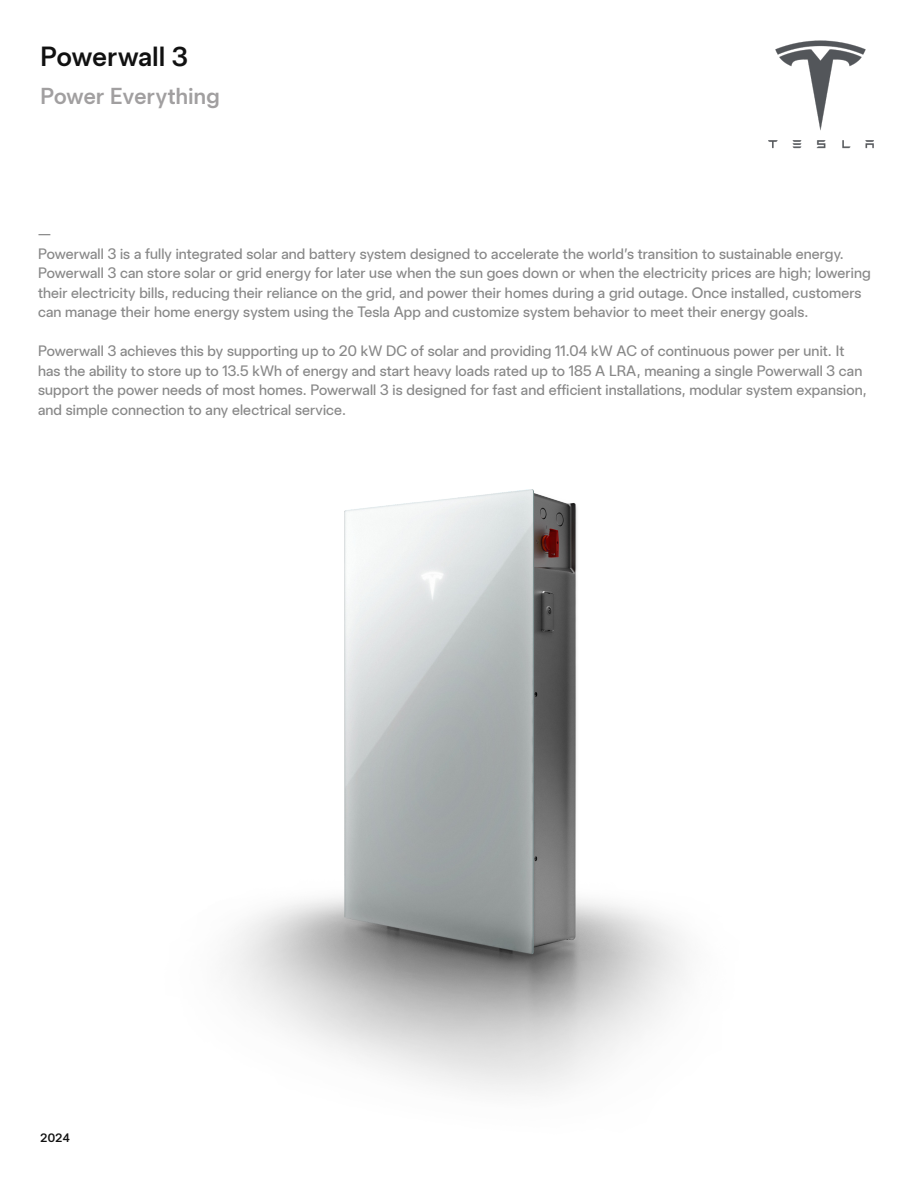
<style>
.page{position:relative;width:918px;height:1188px;background:#fff}
.page>*{position:absolute;margin:0;border:0;box-sizing:border-box;transform-origin:0 0}
.t1{font:500 27px "Universal Sans Display";letter-spacing:.01em;color:#111}
.t2{font:500 22.5px "Universal Sans Display";letter-spacing:.02em;color:#a19fa0}
.t3{font:15px/19.5px "Universal Sans Display";letter-spacing:.01em;color:#888}
.t4{font:500 12px "Universal Sans Display";color:#111}
</style>
<div class="page">
<img style="left:228px;top:489px;width:457px;height:603px">
<img style="left:776px;top:40px;width:90px;height:88px">
<img style="left:768px;top:128px;width:106px;height:21px">
<h1 class="t1" style="left:40px;top:42px;width:149px">Powerwall 3</h1>
<h2 class="t2" style="left:40px;top:83px;width:181px">Power Everything</h2>
<p class="t3" style="left:38px;top:224px;width:834px">—<br>Powerwall 3 is a fully integrated solar and battery system designed to accelerate the world’s transition to sustainable energy.<br>Powerwall 3 can store solar or grid energy for later use when the sun goes down or when the electricity prices are high; lowering their electricity bills, reducing their reliance on the grid, and power their homes during a grid outage. Once installed, customers can manage their home energy system using the Tesla App and customize system behavior to meet their energy goals.</p>
<p class="t3" style="left:38px;top:341px;width:830px">Powerwall 3 achieves this by supporting up to 20 kW DC of solar and providing 11.04 kW AC of continuous power per unit. It has the ability to store up to 13.5 kWh of energy and start heavy loads rated up to 185 A LRA, meaning a single Powerwall 3 can support the power needs of most homes. Powerwall 3 is designed for fast and efficient installations, modular system expansion, and simple connection to any electrical service.</p>
<p class="t4" style="left:40px;top:1131px;width:31px">2024</p>
</div>
